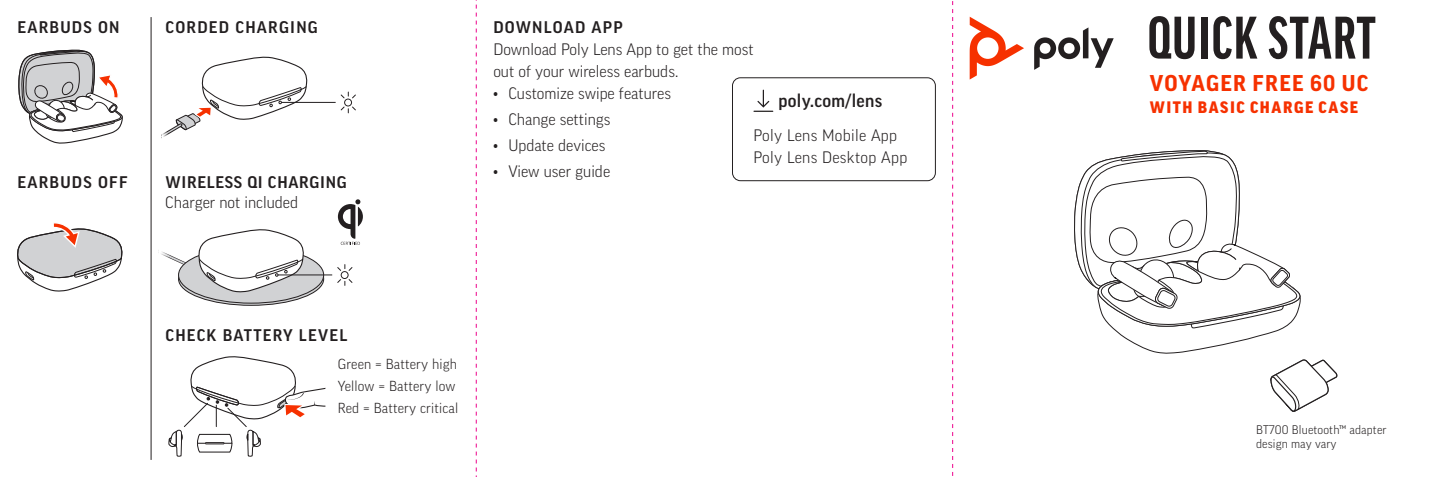
<style>
.page{position:relative;width:1429px;height:477px;background:#fff}
.page>*{position:absolute;margin:0;border:0;box-sizing:border-box;transform-origin:0 0}
.t1{font:700 extra-condensed 64px "Good Headline Pro";letter-spacing:.02em;color:#231f20}
.t2{font:700 22px "Good Pro";letter-spacing:.055em;color:#f63100}
.t3{font:500 18px "Good Headline Pro";letter-spacing:.07em;color:#231f20}
.t4{font:500 18px "Good Headline Pro";letter-spacing:.04em;color:#231f20}
.t5{font:500 18px "Good Pro";letter-spacing:.02em;color:#231f20}
.t6{font:300 16px/22px "Good Pro";color:#231f20}
.t7{font:300 16px/22px "Good Pro";letter-spacing:.02em;color:#231f20}
.t8{font:900 16px "Good Pro";letter-spacing:.095em;color:#f63100}
.t9{font:300 14px/22px "Good Pro";letter-spacing:.01em;color:#231f20}
.t10{font:300 12px/14px "Good Pro";letter-spacing:.01em;color:#231f20}
</style>
<div class="page">
<svg style="left:1034px;top:27px;width:79px;height:43px"></svg>
<svg style="left:969px;top:17px;width:55px;height:62px"></svg>
<hr style="left:151px;top:17px;width:1px;height:442px;background:#231f20">
<svg style="left:338px;top:199px;width:25px;height:45px"></svg>
<svg style="left:168px;top:356px;width:157px;height:100px"></svg>
<svg style="left:18px;top:49px;width:105px;height:95px"></svg>
<svg style="left:17px;top:223px;width:105px;height:68px"></svg>
<svg style="left:179px;top:252px;width:145px;height:53px"></svg>
<div style="left:179px;top:247px;width:145px;height:56px;background:#d1d2d4;border-radius:50%"></div>
<svg style="left:158px;top:229px;width:146px;height:64px"></svg>
<hr style="left:278px;top:274px;width:54px;height:1px;background:#231f20">
<svg style="left:337px;top:264px;width:15px;height:21px"></svg>
<svg style="left:161px;top:56px;width:147px;height:83px"></svg>
<hr style="left:281px;top:102px;width:55px;height:1px;background:#231f20">
<svg style="left:341px;top:91px;width:15px;height:22px"></svg>
<svg style="left:1074px;top:150px;width:226px;height:203px"></svg>
<svg style="left:1270px;top:359px;width:67px;height:52px"></svg>
<svg style="left:757px;top:90px;width:12px;height:17px"></svg>
<hr style="left:753px;top:110px;width:20px;height:2px;background:#231f20">
<div style="left:732px;top:77px;width:203px;height:104px;border:1px solid #231f20;border-radius:8px"></div>
<svg style="left:476px;top:0;width:1px;height:476px"></svg>
<svg style="left:952px;top:1px;width:1px;height:475px"></svg>
<p class="t3" style="left:17px;top:19px;width:104px">EARBUDS ON</p>
<p class="t3" style="left:165px;top:19px;width:154px">CORDED CHARGING</p>
<p class="t3" style="left:17px;top:174px;width:112px">EARBUDS OFF</p>
<p class="t4" style="left:165px;top:174px;width:183px">WIRELESS QI CHARGING</p>
<p class="t6" style="left:165px;top:191px;width:134px">Charger not included</p>
<p class="t3" style="left:493px;top:19px;width:131px">DOWNLOAD APP</p>
<p class="t6" style="left:493px;top:38px;width:262px">Download Poly Lens App to get the most out of your wireless earbuds.</p>
<p class="t6" style="left:493px;top:82px;width:179px">• Customize swipe features</p>
<p class="t6" style="left:493px;top:108px;width:119px">• Change settings</p>
<p class="t6" style="left:493px;top:134px;width:113px">• Update devices</p>
<p class="t6" style="left:493px;top:160px;width:118px">• View user guide</p>
<p class="t5" style="left:778px;top:90px;width:105px">poly.com/lens</p>
<p class="t7" style="left:753px;top:124px;width:155px">Poly Lens Mobile App<br>Poly Lens Desktop App</p>
<p class="t3" style="left:165px;top:326px;width:183px">CHECK BATTERY LEVEL</p>
<p class="t9" style="left:338px;top:353px;width:122px">Green = Battery high<br>Yellow = Battery low<br>Red = Battery critical</p>
<h1 class="t1" style="left:1147px;top:6px;width:230px">QUICK START</h1>
<h2 class="t2" style="left:1149px;top:70px;width:220px">VOYAGER FREE 60 UC</h2>
<p class="t8" style="left:1149px;top:98px;width:210px">WITH BASIC CHARGE CASE</p>
<p class="t10" style="left:1256px;top:422px;width:132px">BT700 Bluetooth™ adapter design may vary</p>
</div>
